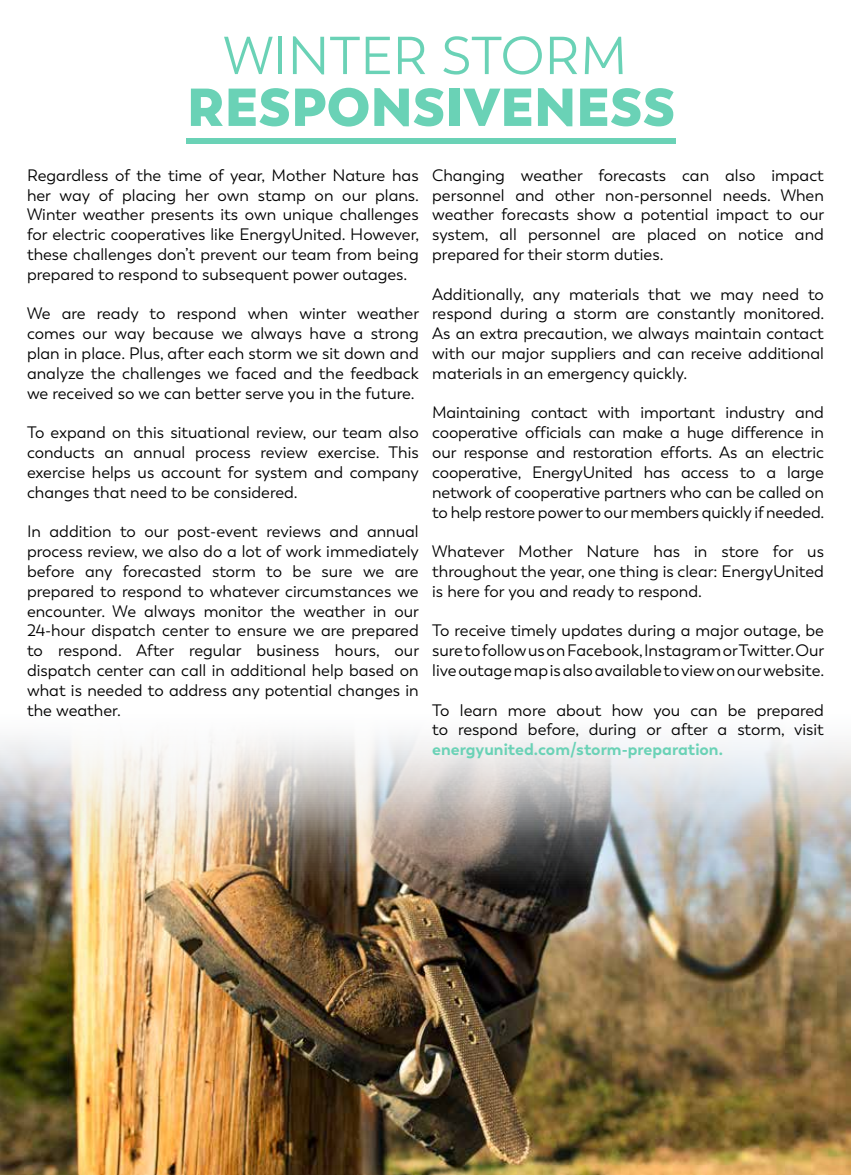
<style>
.page{position:relative;width:851px;height:1175px;background:#fff}
.page>*{position:absolute;margin:0;border:0;box-sizing:border-box;transform-origin:0 0}
.t1{font:800 53.1px "Trenda";color:#6ad2b6}
.t2{font:53.1px "Trenda";color:#6ad2b6}
.t3{font:16.5px/19.8px "Trenda";color:#000;text-align:justify}
.t4{font:700 16.5px "Trenda";color:#6ad2b6}
</style>
<div class="page">
<img style="left:0;top:735px;width:850px;height:439px">
<div style="left:186px;top:139px;width:489px;height:5px;background:#6ad2b6"></div>
<h1 class="t2" style="left:224px;top:25px;width:405px">WINTER STORM</h1>
<h1 class="t1" style="left:187px;top:73px;width:490px">RESPONSIVENESS</h1>
<p class="t3" style="left:27px;top:165px;width:393px">Regardless of the time of year, Mother Nature has her way of placing her own stamp on our plans.<br>Winter weather presents its own unique challenges for electric cooperatives like EnergyUnited. However, these challenges don’t prevent our team from being prepared to respond to subsequent power outages.</p>
<p class="t3" style="left:27px;top:304px;width:393px">We are ready to respond when winter weather comes our way because we always have a strong plan in place. Plus, after each storm we sit down and analyze the challenges we faced and the feedback we received so we can better serve you in the future.</p>
<p class="t3" style="left:27px;top:423px;width:393px">To expand on this situational review, our team also conducts an annual process review exercise. This exercise helps us account for system and company changes that need to be considered.</p>
<p class="t3" style="left:27px;top:522px;width:393px">In addition to our post-event reviews and annual process review, we also do a lot of work immediately before any forecasted storm to be sure we are prepared to respond to whatever circumstances we encounter. We always monitor the weather in our 24-hour dispatch center to ensure we are prepared to respond. After regular business hours, our dispatch center can call in additional help based on what is needed to address any potential changes in the weather.</p>
<p class="t3" style="left:432px;top:165px;width:393px">Changing weather forecasts can also impact personnel and other non-personnel needs. When weather forecasts show a potential impact to our system, all personnel are placed on notice and prepared for their storm duties.</p>
<p class="t3" style="left:432px;top:284px;width:393px">Additionally, any materials that we may need to respond during a storm are constantly monitored.<br>As an extra precaution, we always maintain contact with our major suppliers and can receive additional materials in an emergency quickly.</p>
<p class="t3" style="left:432px;top:403px;width:393px">Maintaining contact with important industry and cooperative officials can make a huge difference in our response and restoration efforts. As an electric cooperative, EnergyUnited has access to a large network of cooperative partners who can be called on to help restore power to our members quickly if needed.</p>
<p class="t3" style="left:432px;top:542px;width:393px">Whatever Mother Nature has in store for us throughout the year, one thing is clear: EnergyUnited is here for you and ready to respond.</p>
<p class="t3" style="left:432px;top:621px;width:393px">To receive timely updates during a major outage, be sure to follow us on Facebook, Instagram or Twitter. Our live outage map is also available to view on our website.</p>
<p class="t3" style="left:432px;top:700px;width:393px">To learn more about how you can be prepared to respond before, during or after a storm, visit</p>
<p class="t4" style="left:432px;top:739px;width:292px">energyunited.com/storm-preparation.</p>
</div>
